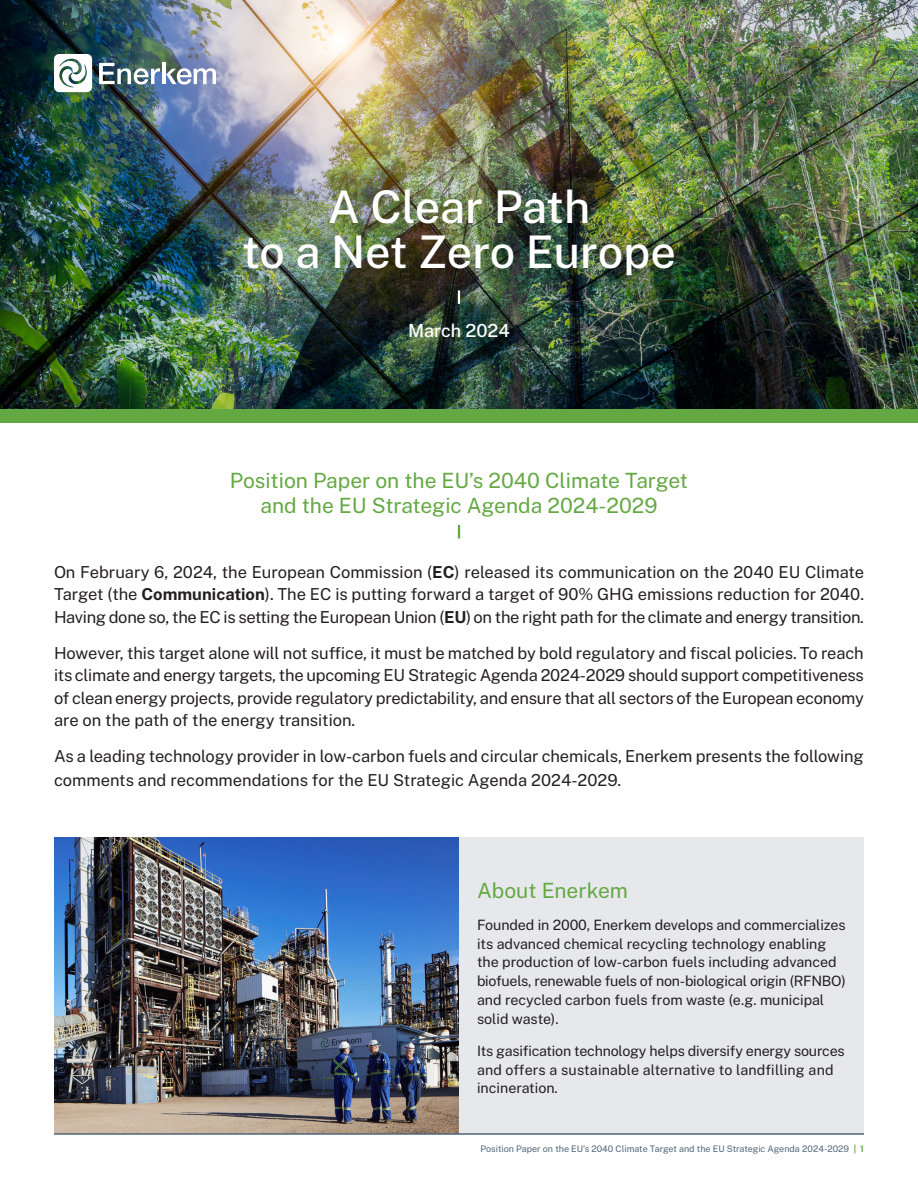
<style>
.page{position:relative;width:918px;height:1188px;background:#fff}
.page>*{position:absolute;margin:0;border:0;box-sizing:border-box;transform-origin:0 0}
.Titres{font:500 45px/45px "Public Sans";letter-spacing:-.005em;color:#fff;text-align:center}
.Sous-titre{font:21px/25.5px "Public Sans";color:#64a843;text-align:center}
.Titres-2{font:500 18px "Public Sans";color:#fff}
.Texte_courant{font:16.5px/22.5px "Public Sans";letter-spacing:-.005em;color:#231f20;text-align:justify}
.Texte_courant-2{font:14.25px/18.8px "Public Sans";letter-spacing:-.005em;color:#231f20}
.Texte_courant-3{font:9px "Public Sans";color:#506579}
.s1{font-weight:700}
.s2{font-weight:700;color:#64a843}
</style>
<div class="page">
<img style="left:0;top:0;width:918px;height:410px">
<div style="left:0;top:410px;width:918px;height:13px;background:#64a843"></div>
<svg style="left:458px;top:290px;width:3px;height:25px"></svg>
<svg style="left:458px;top:525px;width:2px;height:13px"></svg>
<svg style="left:99px;top:63px;width:61px;height:22px"></svg>
<hr style="left:162px;top:63px;width:4px;height:21px;background:#fff">
<svg style="left:166px;top:68px;width:50px;height:17px"></svg>
<svg style="left:54px;top:54px;width:38px;height:38px"></svg>
<div style="left:459px;top:837px;width:405px;height:297px;background:#e7e8ec"></div>
<img style="left:54px;top:837px;width:405px;height:296px">
<hr style="left:54px;top:1133px;width:810px;height:2px;background:#506579">
<p class="Titres" style="left:242px;top:182px;width:435px">A Clear Path<br>to a Net Zero Europe</p>
<p class="Titres-2" style="left:408px;top:317px;width:103px">March 2024</p>
<p class="Sous-titre" style="left:230px;top:467px;width:460px">Position Paper on the EU’s 2040 Climate Target and the EU Strategic Agenda 2024-2029</p>
<p class="Texte_courant" style="left:54px;top:560px;width:812px">On February 6, 2024, the European Commission (<span class="s1">EC</span>) released its communication on the 2040 EU Climate Target (the <span class="s1">Communication</span>). The EC is putting forward a target of 90% GHG emissions reduction for 2040.<br>Having done so, the EC is setting the European Union (<span class="s1">EU</span>) on the right path for the climate and energy transition.</p>
<p class="Texte_courant" style="left:54px;top:641px;width:811px">However, this target alone will not suffice, it must be matched by bold regulatory and fiscal policies. To reach its climate and energy targets, the upcoming EU Strategic Agenda 2024-2029 should support competitiveness of clean energy projects, provide regulatory predictability, and ensure that all sectors of the European economy are on the path of the energy transition.</p>
<p class="Texte_courant" style="left:54px;top:743px;width:811px;line-height:24px">As a leading technology provider in low-carbon fuels and circular chemicals, Enerkem presents the following comments and recommendations for the EU Strategic Agenda 2024-2029.</p>
<p class="Sous-titre" style="left:477px;top:876px;width:153px">About Enerkem</p>
<p class="Texte_courant-2" style="left:477px;top:915px;width:370px">Founded in 2000, Enerkem develops and commercializes its advanced chemical recycling technology enabling the production of low-carbon fuels including advanced biofuels, renewable fuels of non-biological origin (RFNBO) and recycled carbon fuels from waste (e.g. municipal solid waste).</p>
<p class="Texte_courant-2" style="left:477px;top:1041px;width:369px">Its gasification technology helps diversify energy sources and offers a sustainable alternative to landfilling and incineration.</p>
<p class="Texte_courant-3" style="left:481px;top:1142px;width:385px">Position Paper on the EU’s 2040 Climate Target and the EU Strategic Agenda 2024-2029 <span class="s2">| 1</span></p>
</div>
